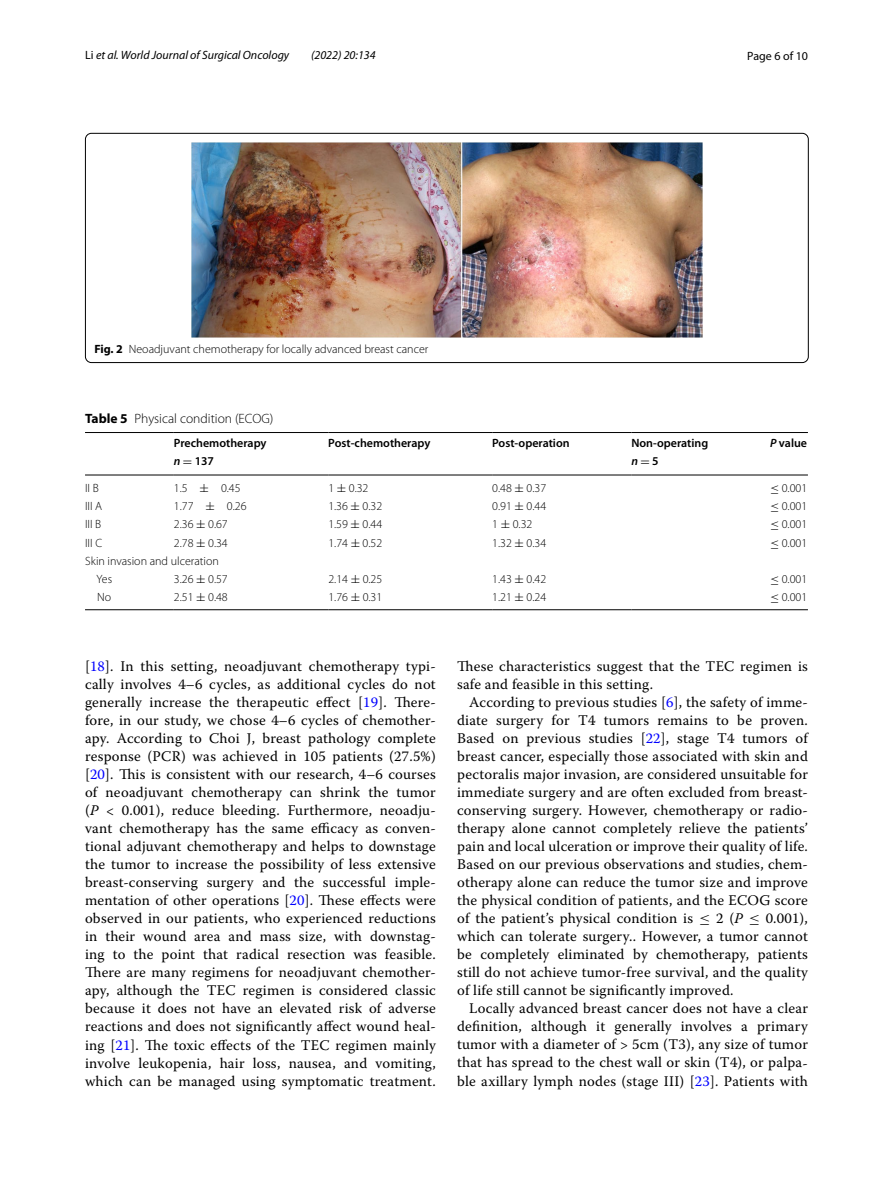
<style>
.page{position:relative;width:893px;height:1187px;background:#fff}
.page>*{position:absolute;margin:0;border:0;box-sizing:border-box;transform-origin:0 0}
.t1{font:14.7px/18px "Warnock Pro";letter-spacing:.015em;color:#000;text-align:justify}
.t2{font:300 13.5px "Myriad Pro";color:#000}
.t3{font:300 12px/18.1px "Myriad Pro";color:#000}
.t4{font:600 12px "Myriad Pro";color:#000}
.t5{font:italic 12px "Myriad Pro";color:#000}
.t6{font:12px "Myriad Pro";color:#000}
.t7{font:italic 600 12px "Myriad Pro";color:#000}
.s1{font-style:normal}
.s2{font-weight:700}
.s3{font-style:italic}
.s4{font-family:"MTSY";font-weight:400}
.s5{font-family:"MTSY";font-weight:400;font-style:normal}
.s6{color:#00f}
.s7{font-family:"MTSY"}
</style>
<div class="page">
<img style="left:192px;top:142px;width:510px;height:196px">
<div style="left:85px;top:133px;width:723px;height:230px;border:1px solid #000;border-radius:6px"></div>
<hr style="left:85px;top:432px;width:89px;height:1px;background:#000">
<hr style="left:174px;top:432px;width:154px;height:1px;background:#000">
<hr style="left:328px;top:432px;width:164px;height:1px;background:#000">
<hr style="left:492px;top:432px;width:139px;height:1px;background:#000">
<hr style="left:631px;top:432px;width:139px;height:1px;background:#000">
<hr style="left:770px;top:432px;width:38px;height:1px;background:#000">
<hr style="left:85px;top:474px;width:89px;height:1px;background:#000">
<hr style="left:174px;top:474px;width:154px;height:1px;background:#000">
<hr style="left:328px;top:474px;width:164px;height:1px;background:#000">
<hr style="left:492px;top:474px;width:139px;height:1px;background:#000">
<hr style="left:631px;top:474px;width:139px;height:1px;background:#000">
<hr style="left:770px;top:474px;width:38px;height:1px;background:#000">
<hr style="left:85px;top:609px;width:89px;height:1px;background:#000">
<hr style="left:174px;top:609px;width:154px;height:1px;background:#000">
<hr style="left:328px;top:609px;width:164px;height:1px;background:#000">
<hr style="left:492px;top:609px;width:139px;height:1px;background:#000">
<hr style="left:631px;top:609px;width:139px;height:1px;background:#000">
<hr style="left:770px;top:609px;width:38px;height:1px;background:#000">
<p class="t5" style="left:85px;top:48px;width:206px"><span class="s1">Li</span> et al. World Journal of Surgical Oncology</p>
<p class="t5" style="left:311px;top:48px;width:66px">(2022) 20:134</p>
<p class="t6" style="left:747px;top:48px;width:62px">Page 6 of 10</p>
<p class="t3" style="left:94px;top:340px;width:335px"><span class="s2">Fig. 2</span> Neoadjuvant chemotherapy for locally advanced breast cancer</p>
<p class="t2" style="left:85px;top:410px;width:190px"><span class="s2">Table 5</span> Physical condition (ECOG)</p>
<p class="t4" style="left:174px;top:435px;width:94px">Prechemotherapy</p>
<p class="t4" style="left:328px;top:435px;width:104px">Post-chemotherapy</p>
<p class="t4" style="left:492px;top:435px;width:79px">Post-operation</p>
<p class="t4" style="left:631px;top:435px;width:78px">Non-operating</p>
<p class="t4" style="left:770px;top:435px;width:39px"><span class="s3">P</span> value</p>
<p class="t4" style="left:174px;top:453px;width:42px"><span class="s3">n</span> <span class="s4">=</span> 137</p>
<p class="t7" style="left:631px;top:453px;width:29px">n<span class="s5">=</span> <span class="s1">5</span></p>
<p class="t3" style="left:85px;top:479px;width:15px">II B</p>
<p class="t3" style="left:174px;top:479px;width:68px">1.5 <span class="s4">±</span> 0.45</p>
<p class="t3" style="left:328px;top:479px;width:42px">1 <span class="s4">±</span> 0.32</p>
<p class="t3" style="left:492px;top:479px;width:55px">0.48 <span class="s4">±</span> 0.37</p>
<p class="t3" style="left:770px;top:479px;width:39px"><span class="s4">≤</span> 0.001</p>
<p class="t3" style="left:85px;top:497px;width:19px">III A</p>
<p class="t3" style="left:174px;top:497px;width:74px">1.77 <span class="s4">±</span> 0.26</p>
<p class="t3" style="left:328px;top:497px;width:55px">1.36 <span class="s4">±</span> 0.32</p>
<p class="t3" style="left:492px;top:497px;width:55px">0.91 <span class="s4">±</span> 0.44</p>
<p class="t3" style="left:770px;top:497px;width:39px"><span class="s4">≤</span> 0.001</p>
<p class="t3" style="left:85px;top:515px;width:18px">III B</p>
<p class="t3" style="left:174px;top:515px;width:55px">2.36 <span class="s4">±</span> 0.67</p>
<p class="t3" style="left:328px;top:515px;width:55px">1.59 <span class="s4">±</span> 0.44</p>
<p class="t3" style="left:492px;top:515px;width:42px">1 <span class="s4">±</span> 0.32</p>
<p class="t3" style="left:770px;top:515px;width:39px"><span class="s4">≤</span> 0.001</p>
<p class="t3" style="left:85px;top:533px;width:19px">III C</p>
<p class="t3" style="left:174px;top:533px;width:55px">2.78 <span class="s4">±</span> 0.34</p>
<p class="t3" style="left:328px;top:533px;width:55px">1.74 <span class="s4">±</span> 0.52</p>
<p class="t3" style="left:492px;top:533px;width:55px">1.32 <span class="s4">±</span> 0.34</p>
<p class="t3" style="left:770px;top:533px;width:39px"><span class="s4">≤</span> 0.001</p>
<p class="t3" style="left:97px;top:552px;width:124px;text-indent:-11px">Skin invasion and ulceration<br>Yes</p>
<p class="t3" style="left:174px;top:570px;width:55px">3.26 <span class="s4">±</span> 0.57</p>
<p class="t3" style="left:328px;top:570px;width:55px">2.14 <span class="s4">±</span> 0.25</p>
<p class="t3" style="left:492px;top:570px;width:55px">1.43 <span class="s4">±</span> 0.42</p>
<p class="t3" style="left:770px;top:570px;width:39px"><span class="s4">≤</span> 0.001</p>
<p class="t3" style="left:97px;top:588px;width:16px">No</p>
<p class="t3" style="left:174px;top:588px;width:55px">2.51 <span class="s4">±</span> 0.48</p>
<p class="t3" style="left:328px;top:588px;width:55px">1.76 <span class="s4">±</span> 0.31</p>
<p class="t3" style="left:492px;top:588px;width:55px">1.21 <span class="s4">±</span> 0.24</p>
<p class="t3" style="left:770px;top:588px;width:39px"><span class="s4">≤</span> 0.001</p>
<p class="t1" style="left:85px;top:657px;width:352px">[<span class="s6">18</span>]. In this setting, neoadjuvant chemotherapy typi&shy;cally involves 4–6 cycles, as additional cycles do not generally increase the therapeutic effect [<span class="s6">19</span>]. There&shy;fore, in our study, we chose 4–6 cycles of chemother&shy;apy. According to Choi J, breast pathology complete response (PCR) was achieved in 105 patients (27.5%) [<span class="s6">20</span>]. This is consistent with our research, 4–6 courses of neoadjuvant chemotherapy can shrink the tumor (<span class="s3">P</span> &lt; 0.001), reduce bleeding. Furthermore, neoadju&shy;vant chemotherapy has the same efficacy as conven&shy;tional adjuvant chemotherapy and helps to downstage the tumor to increase the possibility of less extensive breast-conserving surgery and the successful imple&shy;mentation of other operations [<span class="s6">20</span>]. These effects were observed in our patients, who experienced reductions in their wound area and mass size, with downstag&shy;ing to the point that radical resection was feasible.<br>There are many regimens for neoadjuvant chemother&shy;apy, although the TEC regimen is considered classic because it does not have an elevated risk of adverse reactions and does not significantly affect wound heal&shy;ing [<span class="s6">21</span>]. The toxic effects of the TEC regimen mainly involve leukopenia, hair loss, nausea, and vomiting, which can be managed using symptomatic treatment.</p>
<p class="t1" style="left:457px;top:657px;width:352px">These characteristics suggest that the TEC regimen is safe and feasible in this setting.</p>
<p class="t1" style="left:457px;top:693px;width:352px;text-indent:12px">According to previous studies [<span class="s6">6</span>], the safety of imme&shy;diate surgery for T4 tumors remains to be proven.<br>Based on previous studies [<span class="s6">22</span>], stage T4 tumors of breast cancer, especially those associated with skin and pectoralis major invasion, are considered unsuitable for immediate surgery and are often excluded from breast&shy;conserving surgery. However, chemotherapy or radio&shy;therapy alone cannot completely relieve the patients’ pain and local ulceration or improve their quality of life.<br>Based on our previous observations and studies, chem&shy;otherapy alone can reduce the tumor size and improve the physical condition of patients, and the ECOG score of the patient’s physical condition is <span class="s7">≤</span> 2 (<span class="s3">P</span> <span class="s7">≤</span> 0.001), which can tolerate surgery.. However, a tumor cannot be completely eliminated by chemotherapy, patients still do not achieve tumor-free survival, and the quality of life still cannot be significantly improved.</p>
<p class="t1" style="left:457px;top:999px;width:352px;text-indent:12px">Locally advanced breast cancer does not have a clear definition, although it generally involves a primary tumor with a diameter of &gt; 5cm (T3), any size of tumor that has spread to the chest wall or skin (T4), or palpa&shy;ble axillary lymph nodes (stage III) [<span class="s6">23</span>]. Patients with</p>
</div>
